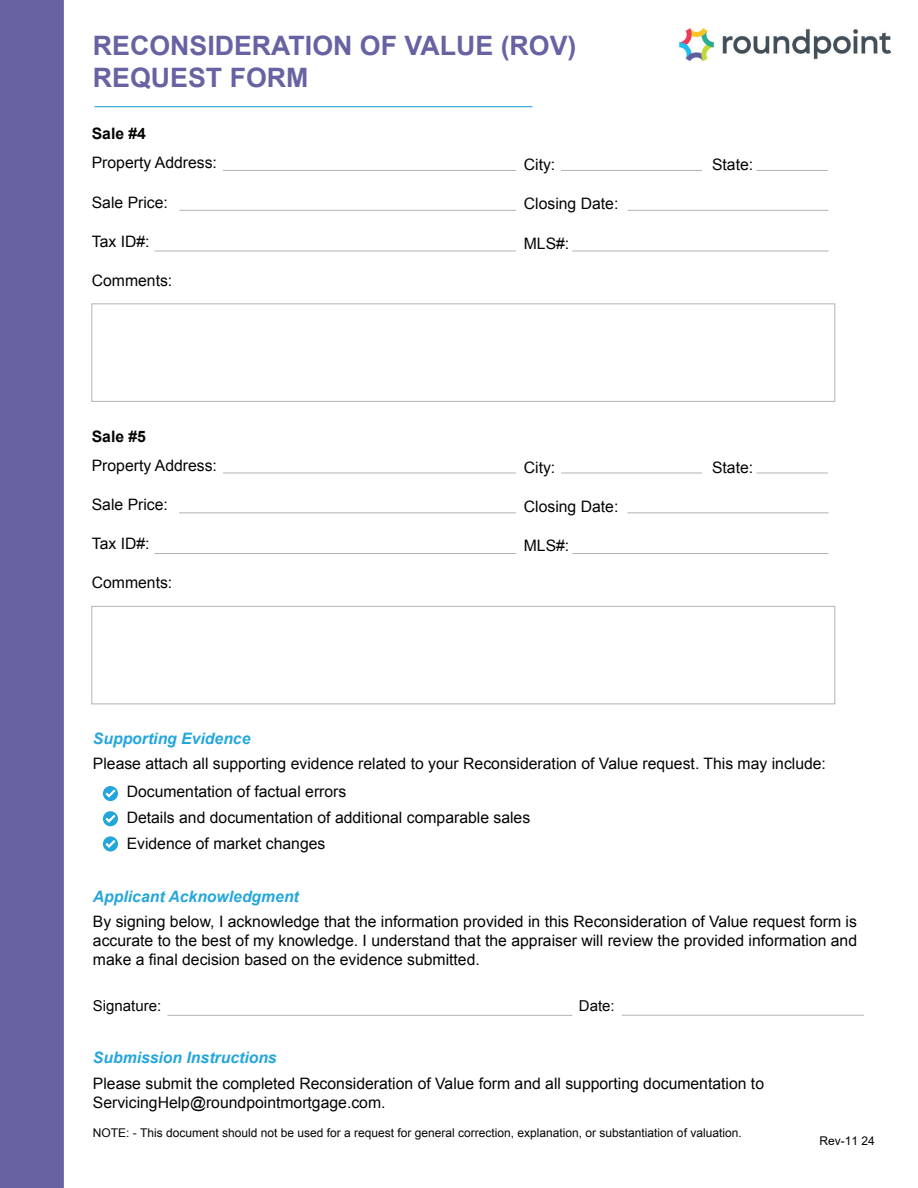
<style>
.page{position:relative;width:918px;height:1188px;background:#fff}
.page>*{position:absolute;margin:0;border:0;box-sizing:border-box;transform-origin:0 0}
.t1{font:700 26.7px/32.1px "Arial";color:#6763a3}
.t2{font:15.75px/18.9px "Arial";color:#040503}
.t3{font:italic 700 15.75px "Arial";color:#24a6dd}
.t4{font:700 15.75px "Arial";color:#040503}
.t5{font:15px "Arial";color:#040503}
.t6{font:12px "Arial";color:#040503}
.t7{font:12px "Arial";color:#000}
</style>
<div class="page">
<hr style="left:95px;top:106px;width:437px;height:1px;background:#24a6dd">
<svg style="left:103px;top:786px;width:15px;height:15px"></svg>
<svg style="left:103px;top:811px;width:15px;height:15px"></svg>
<svg style="left:103px;top:836px;width:15px;height:16px"></svg>
<hr style="left:622px;top:1015px;width:242px;height:1px;background:#63656a">
<hr style="left:167px;top:1015px;width:405px;height:1px;background:#63656a">
<hr style="left:223px;top:170px;width:293px;height:1px;background:#63656a">
<hr style="left:627px;top:210px;width:202px;height:1px;background:#63656a">
<hr style="left:154px;top:251px;width:362px;height:1px;background:#63656a">
<hr style="left:179px;top:210px;width:337px;height:1px;background:#63656a">
<hr style="left:757px;top:170px;width:71px;height:1px;background:#63656a">
<hr style="left:561px;top:170px;width:141px;height:1px;background:#63656a">
<hr style="left:572px;top:251px;width:257px;height:1px;background:#63656a">
<hr style="left:223px;top:473px;width:293px;height:1px;background:#63656a">
<hr style="left:627px;top:512px;width:202px;height:1px;background:#63656a">
<hr style="left:154px;top:553px;width:362px;height:1px;background:#63656a">
<hr style="left:179px;top:512px;width:337px;height:1px;background:#63656a">
<hr style="left:757px;top:473px;width:71px;height:1px;background:#63656a">
<hr style="left:561px;top:473px;width:141px;height:1px;background:#63656a">
<hr style="left:572px;top:553px;width:257px;height:1px;background:#63656a">
<img style="left:679px;top:27px;width:213px;height:35px">
<div style="left:0;top:0;width:63px;height:1188px;background:#6762a2"></div>
<h1 class="t1" style="left:93px;top:32px;width:485px">RECONSIDERATION OF VALUE (ROV)<br>REQUEST FORM</h1>
<p class="t4" style="left:92px;top:128px;width:56px">Sale #4</p>
<p class="t2" style="left:92px;top:155px;width:127px">Property Address:</p>
<p class="t2" style="left:92px;top:194px;width:78px">Sale Price:</p>
<p class="t2" style="left:92px;top:233px;width:59px">Tax ID#:</p>
<p class="t2" style="left:92px;top:272px;width:82px">Comments:</p>
<p class="t4" style="left:92px;top:430px;width:56px">Sale #5</p>
<p class="t2" style="left:92px;top:457px;width:127px">Property Address:</p>
<p class="t2" style="left:92px;top:497px;width:78px">Sale Price:</p>
<p class="t2" style="left:92px;top:536px;width:59px">Tax ID#:</p>
<p class="t2" style="left:92px;top:575px;width:82px">Comments:</p>
<p class="t2" style="left:524px;top:157px;width:33px">City:</p>
<p class="t2" style="left:712px;top:157px;width:43px">State:</p>
<p class="t2" style="left:524px;top:196px;width:96px">Closing Date:</p>
<p class="t2" style="left:524px;top:235px;width:47px">MLS#:</p>
<p class="t2" style="left:524px;top:459px;width:33px">City:</p>
<p class="t2" style="left:712px;top:459px;width:43px">State:</p>
<p class="t2" style="left:524px;top:498px;width:96px">Closing Date:</p>
<p class="t2" style="left:524px;top:538px;width:47px">MLS#:</p>
<p class="t3" style="left:93px;top:732px;width:159px">Supporting Evidence</p>
<p class="t2" style="left:127px;top:781px;width:405px;line-height:25.7px">Documentation of factual errors<br>Details and documentation of additional comparable sales<br>Evidence of market changes</p>
<p class="t2" style="left:93px;top:756px;width:735px">Please attach all supporting evidence related to your Reconsideration of Value request. This may include:</p>
<p class="t3" style="left:93px;top:890px;width:207px">Applicant Acknowledgment</p>
<p class="t2" style="left:93px;top:914px;width:766px;text-align:justify">By signing below, I acknowledge that the information provided in this Reconsideration of Value request form is accurate to the best of my knowledge. I understand that the appraiser will review the provided information and make a final decision based on the evidence submitted.</p>
<p class="t5" style="left:93px;top:1000px;width:70px">Signature:</p>
<p class="t5" style="left:579px;top:1000px;width:37px">Date:</p>
<p class="t3" style="left:93px;top:1052px;width:185px">Submission Instructions</p>
<p class="t2" style="left:93px;top:1075px;width:673px">Please submit the completed Reconsideration of Value form and all supporting documentation to<br>ServicingHelp@roundpointmortgage.com.</p>
<p class="t6" style="left:93px;top:1129px;width:650px">NOTE: - This document should not be used for a request for general correction, explanation, or substantiation of valuation.</p>
<p class="t7" style="left:819px;top:1134px;width:57px">Rev-11 24</p>
</div>
